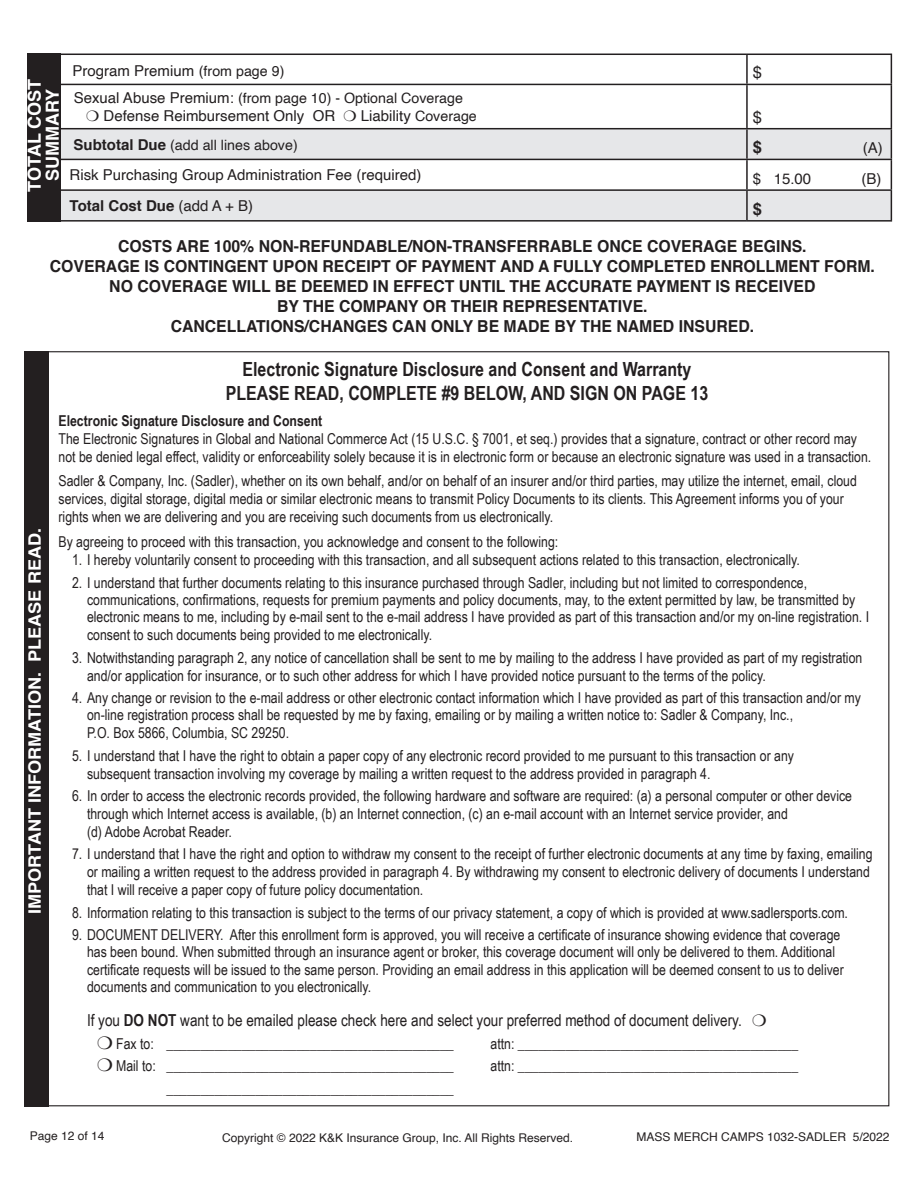
<style>
.page{position:relative;width:918px;height:1188px;background:#fff}
.page>*{position:absolute;margin:0;border:0;box-sizing:border-box;transform-origin:0 0}
.t1{font:700 19.5px/23.4px "Arial Narrow";color:#231f20;text-align:center}
.t2{font:700 18px/18px "Helvetica";color:#fff;text-align:center}
.t3{font:700 17.1px "Helvetica";color:#fff;scale:1.06 1}
.t4{font:700 16.5px/19.8px "Helvetica";color:#231f20;text-align:center;scale:.96 1}
.t5{font:16.5px "Arial Narrow";color:#231f20}
.t6{font:16.5px "Helvetica";color:#231f20}
.t7{font:700 16.5px "Helvetica";color:#231f20}
.t8{font:15px/17.7px "Arial Narrow";color:#231f20}
.t9{font:15px "Helvetica";color:#231f20}
.t10{font:700 15px "Arial Narrow";color:#231f20}
.t11{font:700 15px "Helvetica";color:#231f20}
.t12{font:14.25px "Helvetica";color:#231f20}
.t13{font:12px "Helvetica";color:#231f20}
.s1{font-size:14.25px}
.s2{font-size:15px}
.s3{font-weight:700;font-size:15px}
.s4{font-weight:400}
.s5{font-weight:700}
</style>
<div class="page">
<div style="left:25px;top:351px;width:24px;height:755px;background:#231f20"></div>
<div style="left:61px;top:129px;width:830px;height:30px;background:#e6e7e9"></div>
<hr style="left:58px;top:54px;width:689px;height:1px;background:#231f20">
<hr style="left:747px;top:54px;width:145px;height:1px;background:#231f20">
<hr style="left:746px;top:55px;width:2px;height:29px;background:#231f20">
<svg style="left:891px;top:55px;width:1px;height:29px"></svg>
<hr style="left:58px;top:84px;width:689px;height:1px;background:#231f20">
<hr style="left:747px;top:84px;width:145px;height:1px;background:#231f20">
<hr style="left:746px;top:85px;width:2px;height:43px;background:#231f20">
<hr style="left:891px;top:85px;width:1px;height:43px;background:#231f20">
<hr style="left:58px;top:128px;width:689px;height:1px;background:#231f20">
<hr style="left:747px;top:128px;width:145px;height:1px;background:#231f20">
<hr style="left:746px;top:129px;width:2px;height:30px;background:#231f20">
<hr style="left:891px;top:129px;width:1px;height:30px;background:#231f20">
<svg style="left:61px;top:159px;width:831px;height:61px"></svg>
<hr style="left:58px;top:220px;width:689px;height:2px;background:#231f20">
<hr style="left:747px;top:220px;width:145px;height:2px;background:#231f20">
<div style="left:27px;top:53px;width:34px;height:169px;background:#231f20"></div>
<p class="t2" style="left:26px;top:192px;width:115px;rotate:-90deg">TOTAL COST<br>SUMMARY</p>
<p class="t9" style="left:73px;top:59px;width:213px">Program Premium <span class="s1">(from page 9)</span></p>
<p class="t6" style="left:753px;top:60px;width:11px">$</p>
<p class="t12" style="left:74px;top:87px;width:391px"><span class="s2">Sexual Abuse Premium:</span> (from page 10) - Optional Coverage</p>
<p class="t9" style="left:104px;top:104px;width:233px">Defense Reimbursement Only OR</p>
<p class="t9" style="left:361px;top:104px;width:117px">Liability <span class="s1">Coverage</span></p>
<p class="t6" style="left:753px;top:104px;width:11px">$</p>
<p class="t12" style="left:74px;top:134px;width:226px"><span class="s3">Subtotal Due</span> (add all lines above)</p>
<p class="t7" style="left:753px;top:134px;width:11px">$</p>
<p class="t9" style="left:863px;top:137px;width:21px">(A)</p>
<p class="t9" style="left:70px;top:164px;width:353px">Risk Purchasing Group Administration Fee (required)</p>
<p class="t9" style="left:753px;top:167px;width:60px">$ 15.00</p>
<p class="t9" style="left:861px;top:167px;width:21px">(B)</p>
<p class="t11" style="left:70px;top:194px;width:185px">Total Cost Due <span class="s4">(add A + B)</span></p>
<p class="t7" style="left:753px;top:196px;width:11px">$</p>
<p class="t4" style="left:50px;top:237px;width:861px">COSTS ARE 100% NON-REFUNDABLE/NON-TRANSFERRABLE ONCE COVERAGE BEGINS.<br>COVERAGE IS CONTINGENT UPON RECEIPT OF PAYMENT AND A FULLY COMPLETED ENROLLMENT FORM.<br>NO COVERAGE WILL BE DEEMED IN EFFECT UNTIL THE ACCURATE PAYMENT IS RECEIVED<br>BY THE COMPANY OR THEIR REPRESENTATIVE.<br>CANCELLATIONS/CHANGES CAN ONLY BE MADE BY THE NAMED INSURED.</p>
<p class="t3" style="left:21px;top:914px;width:366px;rotate:-90deg">IMPORTANT INFORMATION. PLEASE READ.</p>
<h1 class="t1" style="left:226px;top:357px;width:484px">Electronic Signature Disclosure and Consent and Warranty<br>PLEASE READ, COMPLETE #9 BELOW, AND SIGN ON PAGE 13</h1>
<p class="t10" style="left:59px;top:410px;width:265px">Electronic Signature Disclosure and Consent</p>
<p class="t8" style="left:59px;top:430px;width:814px">The Electronic Signatures in Global and National Commerce Act (15 U.S.C. § 7001, et seq.) provides that a signature, contract or other record may not be denied legal effect, validity or enforceability solely because it is in electronic form or because an electronic signature was used in a transaction.</p>
<p class="t8" style="left:59px;top:472px;width:800px">Sadler &amp; Company, Inc. (Sadler), whether on its own behalf, and/or on behalf of an insurer and/or third parties, may utilize the internet, email, cloud services, digital storage, digital media or similar electronic means to transmit Policy Documents to its clients. This Agreement informs you of your rights when we are delivering and you are receiving such documents from us electronically.</p>
<p class="t8" style="left:59px;top:532px;width:501px">By agreeing to proceed with this transaction, you acknowledge and consent to the following:</p>
<p class="t8" style="left:72px;top:550px;width:730px">1. I hereby voluntarily consent to proceeding with this transaction, and all subsequent actions related to this transaction, electronically.</p>
<p class="t8" style="left:87px;top:573px;width:784px;text-indent:-15px">2. I understand that further documents relating to this insurance purchased through Sadler, including but not limited to correspondence, communications, confirmations, requests for premium payments and policy documents, may, to the extent permitted by law, be transmitted by electronic means to me, including by e-mail sent to the e-mail address I have provided as part of this transaction and/or my on-line registration. I consent to such documents being provided to me electronically.</p>
<p class="t8" style="left:87px;top:648px;width:777px;text-indent:-15px">3. Notwithstanding paragraph 2, any notice of cancellation shall be sent to me by mailing to the address I have provided as part of my registration and/or application for insurance, or to such other address for which I have provided notice pursuant to the terms of the policy.</p>
<p class="t8" style="left:87px;top:688px;width:775px;text-indent:-15px">4. Any change or revision to the e-mail address or other electronic contact information which I have provided as part of this transaction and/or my on-line registration process shall be requested by me by faxing, emailing or by mailing a written notice to: Sadler &amp; Company, Inc.,<br>P.O. Box 5866, Columbia, SC 29250.</p>
<p class="t8" style="left:87px;top:746px;width:709px;text-indent:-15px">5. I understand that I have the right to obtain a paper copy of any electronic record provided to me pursuant to this transaction or any subsequent transaction involving my coverage by mailing a written request to the address provided in paragraph 4.</p>
<p class="t8" style="left:87px;top:787px;width:767px;text-indent:-15px">6. In order to access the electronic records provided, the following hardware and software are required: (a) a personal computer or other device through which Internet access is available, (b) an Internet connection, (c) an e-mail account with an Internet service provider, and<br>(d) Adobe Acrobat Reader.</p>
<p class="t8" style="left:87px;top:844px;width:787px;text-indent:-15px">7. I understand that I have the right and option to withdraw my consent to the receipt of further electronic documents at any time by faxing, emailing or mailing a written request to the address provided in paragraph 4. By withdrawing my consent to electronic delivery of documents I understand that I will receive a paper copy of future policy documentation.</p>
<p class="t8" style="left:72px;top:903px;width:778px">8. Information relating to this transaction is subject to the terms of our privacy statement, a copy of which is provided at www.sadlersports.com.</p>
<p class="t8" style="left:87px;top:926px;width:758px;line-height:17.2px;text-indent:-15px">9. DOCUMENT DELIVERY. After this enrollment form is approved, you will receive a certificate of insurance showing evidence that coverage has been bound. When submitted through an insurance agent or broker, this coverage document will only be delivered to them. Additional certificate requests will be issued to the same person. Providing an email address in this application will be deemed consent to us to deliver documents and communication to you electronically.</p>
<p class="t5" style="left:87px;top:1008px;width:656px">If you <span class="s5">DO NOT</span> want to be emailed please check here and select your preferred method of document delivery.</p>
<p class="t8" style="left:116px;top:1034px;width:339px">Fax to: __________________________________________</p>
<p class="t8" style="left:491px;top:1034px;width:309px">attn: _________________________________________</p>
<p class="t8" style="left:116px;top:1057px;width:339px">Mail to: __________________________________________</p>
<p class="t8" style="left:491px;top:1057px;width:309px">attn: _________________________________________</p>
<p class="t8" style="left:167px;top:1079px;width:289px">__________________________________________</p>
<p class="t13" style="left:30px;top:1127px;width:76px">Page 12 of 14</p>
<p class="t13" style="left:222px;top:1128px;width:353px">Copyright © 2022 K&amp;K Insurance Group, Inc. All Rights Reserved.</p>
<p class="t13" style="left:637px;top:1128px;width:254px">MASS MERCH CAMPS 1032-SADLER 5/2022</p>
</div>
